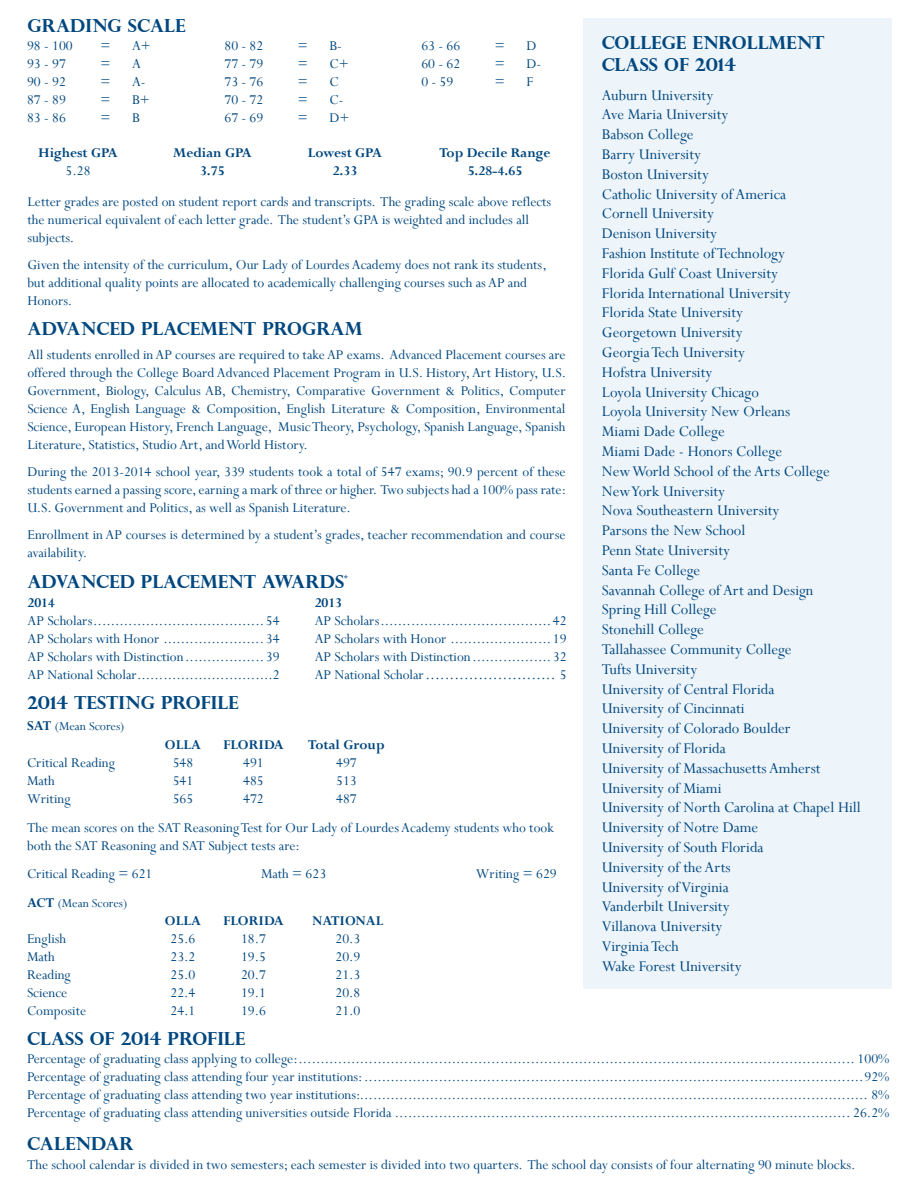
<style>
.page{position:relative;width:918px;height:1188px;background:#fff}
.page>*{position:absolute;margin:0;border:0;box-sizing:border-box;transform-origin:0 0}
.t1{font:700 18px/21.6px "Perpetua Titling";color:#00477f}
.t2{font:16.5px/19.8px "Perpetua";color:#00477f}
.t3{font:15px/18px "Perpetua";color:#00477f}
.t4{font:700 15px/18px "Perpetua";color:#00477f;text-align:center}
.t5{font:13.5px "Perpetua";color:#00477f}
.t6{font:700 7.8px "Perpetua Titling";color:#00477f}
.s1{font-weight:700;font-size:15px}
.s2{font-size:15px}
</style>
<div class="page">
<div style="left:584px;top:19px;width:308px;height:970px;background:#edf4fa"></div>
<p class="t1" style="left:27px;top:14px;width:160px">GRADING SCALE</p>
<p class="t1" style="left:602px;top:32px;width:224px">COLLEGE ENROLLMENT<br>CLASS OF 2014</p>
<p class="t3" style="left:421px;top:36px;width:40px">63 - 66</p>
<p class="t3" style="left:495px;top:36px;width:12px">=</p>
<p class="t3" style="left:526px;top:36px;width:12px">D</p>
<p class="t3" style="left:421px;top:54px;width:40px">60 - 62</p>
<p class="t3" style="left:495px;top:54px;width:12px">=</p>
<p class="t3" style="left:526px;top:54px;width:16px">D-</p>
<p class="t3" style="left:421px;top:72px;width:34px">0 - 59</p>
<p class="t3" style="left:495px;top:72px;width:12px">=</p>
<p class="t3" style="left:526px;top:72px;width:8px">F</p>
<p class="t3" style="left:224px;top:36px;width:40px">80 - 82</p>
<p class="t3" style="left:298px;top:36px;width:12px">=</p>
<p class="t3" style="left:329px;top:36px;width:14px">B-</p>
<p class="t3" style="left:224px;top:54px;width:40px">77 - 79</p>
<p class="t3" style="left:298px;top:54px;width:12px">=</p>
<p class="t3" style="left:329px;top:54px;width:21px">C+</p>
<p class="t3" style="left:224px;top:72px;width:40px">73 - 76</p>
<p class="t3" style="left:298px;top:72px;width:12px">=</p>
<p class="t3" style="left:329px;top:72px;width:11px">C</p>
<p class="t3" style="left:224px;top:90px;width:40px">70 - 72</p>
<p class="t3" style="left:298px;top:90px;width:12px">=</p>
<p class="t3" style="left:329px;top:90px;width:15px">C-</p>
<p class="t3" style="left:224px;top:108px;width:40px">67 - 69</p>
<p class="t3" style="left:298px;top:108px;width:12px">=</p>
<p class="t3" style="left:329px;top:108px;width:22px">D+</p>
<p class="t3" style="left:27px;top:36px;width:47px">98 - 100</p>
<p class="t3" style="left:101px;top:36px;width:12px">=</p>
<p class="t3" style="left:132px;top:36px;width:20px">A+</p>
<p class="t3" style="left:27px;top:54px;width:40px">93 - 97</p>
<p class="t3" style="left:101px;top:54px;width:12px">=</p>
<p class="t3" style="left:132px;top:54px;width:10px">A</p>
<p class="t3" style="left:27px;top:72px;width:40px">90 - 92</p>
<p class="t3" style="left:101px;top:72px;width:12px">=</p>
<p class="t3" style="left:132px;top:72px;width:15px">A-</p>
<p class="t3" style="left:27px;top:90px;width:40px">87 - 89</p>
<p class="t3" style="left:101px;top:90px;width:12px">=</p>
<p class="t3" style="left:132px;top:90px;width:19px">B+</p>
<p class="t3" style="left:27px;top:108px;width:40px">83 - 86</p>
<p class="t3" style="left:101px;top:108px;width:12px">=</p>
<p class="t3" style="left:132px;top:108px;width:9px">B</p>
<p class="t2" style="left:602px;top:85px;width:260px">Auburn University<br>Ave Maria University<br>Babson College<br>Barry University<br>Boston University<br>Catholic University of America<br>Cornell University<br>Denison University<br>Fashion Institute of Technology<br>Florida Gulf Coast University<br>Florida International University<br>Florida State University<br>Georgetown University<br>Georgia Tech University<br>Hofstra University<br>Loyola University Chicago<br>Loyola University New Orleans<br>Miami Dade College<br>Miami Dade - Honors College<br>New World School of the Arts College<br>New York University<br>Nova Southeastern University<br>Parsons the New School<br>Penn State University<br>Santa Fe College<br>Savannah College of Art and Design<br>Spring Hill College<br>Stonehill College<br>Tallahassee Community College<br>Tufts University<br>University of Central Florida<br>University of Cincinnati<br>University of Colorado Boulder<br>University of Florida<br>University of Massachusetts Amherst<br>University of Miami<br>University of North Carolina at Chapel Hill<br>University of Notre Dame<br>University of South Florida<br>University of the Arts<br>University of Virginia<br>Vanderbilt University<br>Villanova University<br>Virginia Tech<br>Wake Forest University</p>
<p class="t4" style="left:38px;top:144px;width:81px">Highest GPA</p>
<p class="t3" style="left:66px;top:162px;width:26px">5.28</p>
<p class="t4" style="left:173px;top:144px;width:81px">Median GPA<br>3.75</p>
<p class="t4" style="left:308px;top:144px;width:76px">Lowest GPA<br>2.33</p>
<p class="t4" style="left:439px;top:144px;width:113px">Top Decile Range<br>5.28-4.65</p>
<p class="t3" style="left:27px;top:192px;width:525px">Letter grades are posted on student report cards and transcripts. The grading scale above reflects the numerical equivalent of each letter grade. The student’s GPA is weighted and includes all subjects.</p>
<p class="t3" style="left:27px;top:255px;width:521px">Given the intensity of the curriculum, Our Lady of Lourdes Academy does not rank its students, but additional quality points are allocated to academically challenging courses such as AP and<br>Honors.</p>
<p class="t1" style="left:28px;top:317px;width:336px">ADVANCED PLACEMENT PROGRAM</p>
<p class="t3" style="left:27px;top:345px;width:540px;text-align:justify">All students enrolled in AP courses are required to take AP exams. Advanced Placement courses are offered through the College Board Advanced Placement Program in U.S. History, Art History, U.S.<br>Government, Biology, Calculus AB, Chemistry, Comparative Government &amp; Politics, Computer Science A, English Language &amp; Composition, English Literature &amp; Composition, Environmental Science, European History, French Language, Music Theory, Psychology, Spanish Language, Spanish Literature, Statistics, Studio Art, and World History.</p>
<p class="t3" style="left:27px;top:462px;width:540px;text-align:justify">During the 2013-2014 school year, 339 students took a total of 547 exams; 90.9 percent of these students earned a passing score, earning a mark of three or higher. Two subjects had a 100% pass rate:<br>U.S. Government and Politics, as well as Spanish Literature.</p>
<p class="t3" style="left:27px;top:525px;width:540px">Enrollment in AP courses is determined by a student’s grades, teacher recommendation and course availability.</p>
<p class="t1" style="left:27px;top:571px;width:318px">ADVANCED PLACEMENT AWARDS</p>
<p class="t6" style="left:344px;top:573px;width:5px">*</p>
<p class="t4" style="left:28px;top:593px;width:29px">2014</p>
<p class="t3" style="left:28px;top:611px;width:254px;text-align:justify">AP Scholars....................................... 54<br>AP Scholars with Honor ....................... 34<br>AP Scholars with Distinction.................. 39<br>AP National Scholar...............................2</p>
<p class="t1" style="left:27px;top:692px;width:213px">2014 TESTING PROFILE</p>
<p class="t5" style="left:27px;top:717px;width:99px"><span class="s1">SAT</span> (Mean Scores)</p>
<p class="t4" style="left:165px;top:736px;width:38px">OLLA</p>
<p class="t4" style="left:223px;top:736px;width:62px">FLORIDA</p>
<p class="t4" style="left:308px;top:736px;width:78px">Total Group</p>
<p class="t3" style="left:27px;top:754px;width:90px">Critical Reading</p>
<p class="t3" style="left:173px;top:754px;width:22px">548</p>
<p class="t3" style="left:243px;top:754px;width:22px">491</p>
<p class="t3" style="left:336px;top:754px;width:22px">497</p>
<p class="t3" style="left:27px;top:772px;width:29px">Math</p>
<p class="t3" style="left:173px;top:772px;width:22px">541</p>
<p class="t3" style="left:243px;top:772px;width:22px">485</p>
<p class="t3" style="left:336px;top:772px;width:22px">513</p>
<p class="t3" style="left:27px;top:790px;width:45px">Writing</p>
<p class="t3" style="left:173px;top:790px;width:22px">565</p>
<p class="t3" style="left:243px;top:790px;width:22px">472</p>
<p class="t4" style="left:315px;top:593px;width:29px">2013</p>
<p class="t3" style="left:315px;top:611px;width:253px;text-align:justify">AP Scholars....................................... 42<br>AP Scholars with Honor ....................... 19<br>AP Scholars with Distinction.................. 32</p>
<p class="t2" style="left:315px;top:664px;width:254px"><span class="s2">AP National Scholar</span>........................... <span class="s2">5</span></p>
<p class="t3" style="left:27px;top:785px;width:528px;line-height:28.5px;text-indent:309px">487<br>The mean scores on the SAT Reasoning Test for Our Lady of Lourdes Academy students who took</p>
<p class="t3" style="left:27px;top:831px;width:274px;line-height:28.5px">both the SAT Reasoning and SAT Subject tests are:<br>Critical Reading = 621</p>
<p class="t3" style="left:261px;top:865px;width:67px">Math = 623</p>
<p class="t3" style="left:476px;top:865px;width:82px">Writing = 629</p>
<p class="t5" style="left:27px;top:895px;width:102px"><span class="s1">ACT</span> (Mean Scores)</p>
<p class="t4" style="left:165px;top:911px;width:38px">OLLA</p>
<p class="t4" style="left:223px;top:911px;width:62px">FLORIDA</p>
<p class="t4" style="left:312px;top:911px;width:73px">NATIONAL</p>
<p class="t3" style="left:27px;top:929px;width:41px">English</p>
<p class="t3" style="left:171px;top:929px;width:26px">25.6</p>
<p class="t3" style="left:241px;top:929px;width:26px">18.7</p>
<p class="t3" style="left:336px;top:929px;width:26px">20.3</p>
<p class="t3" style="left:27px;top:947px;width:29px">Math</p>
<p class="t3" style="left:171px;top:947px;width:26px">23.2</p>
<p class="t3" style="left:241px;top:947px;width:26px">19.5</p>
<p class="t3" style="left:336px;top:947px;width:26px">20.9</p>
<p class="t3" style="left:27px;top:965px;width:45px">Reading</p>
<p class="t3" style="left:171px;top:965px;width:26px">25.0</p>
<p class="t3" style="left:241px;top:965px;width:26px">20.7</p>
<p class="t3" style="left:336px;top:965px;width:26px">21.3</p>
<p class="t3" style="left:27px;top:983px;width:42px">Science</p>
<p class="t3" style="left:171px;top:983px;width:26px">22.4</p>
<p class="t3" style="left:241px;top:983px;width:26px">19.1</p>
<p class="t3" style="left:336px;top:983px;width:26px">20.8</p>
<p class="t3" style="left:27px;top:1001px;width:61px">Composite</p>
<p class="t3" style="left:171px;top:1001px;width:26px">24.1</p>
<p class="t3" style="left:241px;top:1001px;width:26px">19.6</p>
<p class="t3" style="left:336px;top:1001px;width:26px">21.0</p>
<p class="t1" style="left:27px;top:1028px;width:220px">CLASS OF 2014 PROFILE</p>
<p class="t3" style="left:27px;top:1050px;width:864px;text-align:justify">Percentage of graduating class applying to college:............................................................................................................................... 100% Percentage of graduating class attending four year institutions:..................................................................................................................92% Percentage of graduating class attending two year institutions:.................................................................................................................... 8% Percentage of graduating class attending universities outside Florida ........................................................................................................ 26.2%</p>
<p class="t1" style="left:27px;top:1132px;width:108px">CALENDAR</p>
<p class="t3" style="left:27px;top:1155px;width:830px">The school calendar is divided in two semesters; each semester is divided into two quarters. The school day consists of four alternating 90 minute blocks.</p>
</div>
